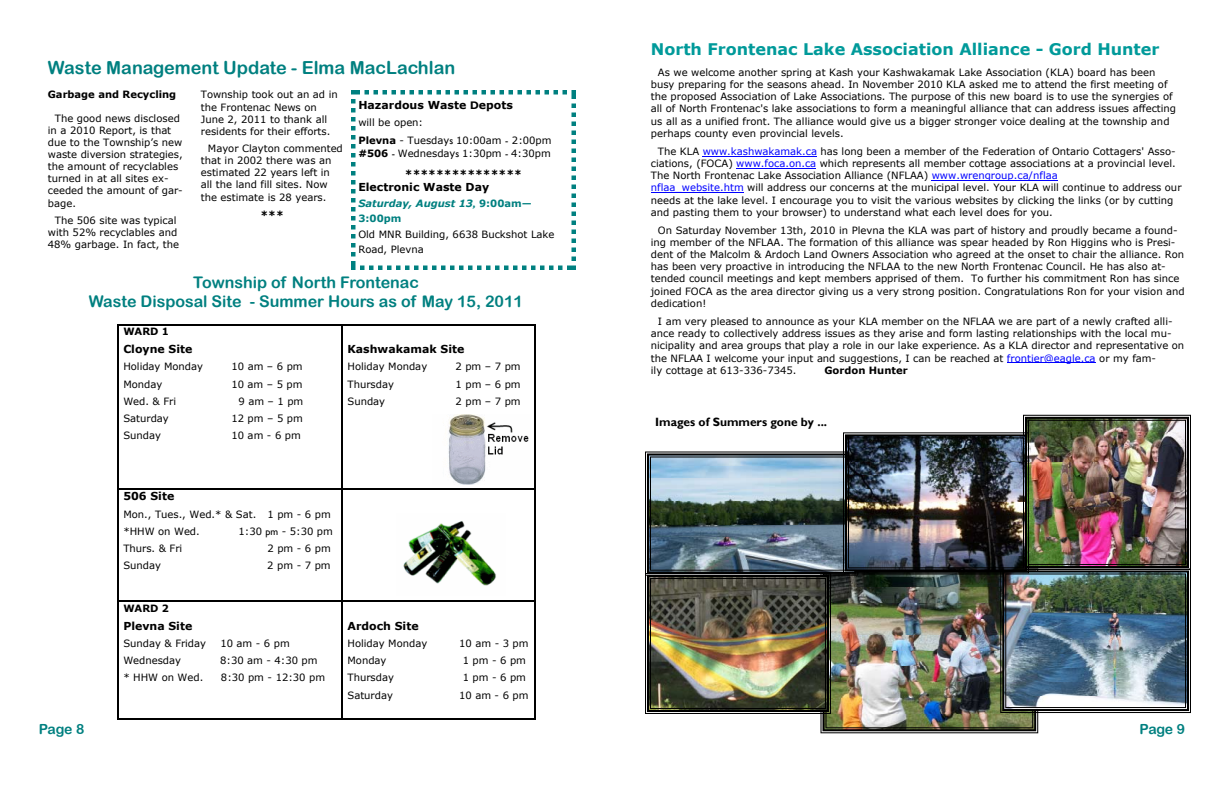
<style>
.page{position:relative;width:1224px;height:792px;background:#fff}
.page>*{position:absolute;margin:0;border:0;box-sizing:border-box;transform-origin:0 0}
.t1{font:18px "Arial Rounded MT Bold";color:#008080}
.t2{font:16px/18.5px "Arial Rounded MT Bold";color:#008080;text-align:center}
.t3{font:700 16px "Verdana";color:#009a9a}
.t4{font:14px "Arial Rounded MT Bold";letter-spacing:-.02em;color:#008080}
.t5{font:700 12px "Gill Sans";color:#000}
.t6{font:700 11px/13.4px "Verdana";color:#000}
.t7{font:10px/12.2px "Verdana";color:#000}
.t8{font:700 10px "Verdana";color:#000}
.t9{font:italic 700 10px/14.9px "Verdana";color:#008080}
.s1{font-family:"Gill Sans"}
.s2{font-weight:700}
.s3{font-style:normal}
.s4{color:#00f}
</style>
<div class="page">
<svg style="left:351px;top:90px;width:225px;height:180px"></svg>
<img style="left:403px;top:521px;width:93px;height:65px">
<img style="left:448px;top:414px;width:81px;height:71px">
<hr style="left:117px;top:324px;width:1px;height:395px;background:#000">
<hr style="left:341px;top:325px;width:1px;height:394px;background:#000">
<hr style="left:534px;top:324px;width:2px;height:395px;background:#000">
<hr style="left:117px;top:324px;width:419px;height:1px;background:#000">
<hr style="left:118px;top:488px;width:416px;height:1px;background:#000">
<hr style="left:118px;top:601px;width:416px;height:1px;background:#000">
<hr style="left:117px;top:719px;width:419px;height:1px;background:#000">
<hr style="left:703px;top:156px;width:114px;height:1px;background:#00f">
<hr style="left:736px;top:168px;width:80px;height:1px;background:#00f">
<hr style="left:932px;top:180px;width:126px;height:1px;background:#00f">
<hr style="left:651px;top:192px;width:93px;height:1px;background:#00f">
<hr style="left:1007px;top:362px;width:89px;height:1px;background:#00f">
<img style="left:645px;top:415px;width:546px;height:318px">
<h1 class="t1" style="left:48px;top:57px;width:409px">Waste Management Update - Elma MacLachlan</h1>
<p class="t8" style="left:48px;top:88px;width:130px">Garbage and Recycling</p>
<p class="t7" style="left:48px;top:112px;width:136px;text-indent:7px">The good news disclosed in a 2010 Report, is that due to the Township’s new waste diversion strategies, the amount of recyclables turned in at all sites ex&shy;ceeded the amount of gar&shy;bage.</p>
<p class="t7" style="left:48px;top:214px;width:133px;text-align:center">The 506 site was typical with 52% recyclables and<br>48% garbage. In fact, the</p>
<p class="t7" style="left:201px;top:89px;width:138px">Township took out an ad in the Frontenac News on<br>June 2, 2011 to thank all residents for their efforts.</p>
<p class="t7" style="left:201px;top:142px;width:144px;text-indent:7px">Mayor Clayton commented that in 2002 there was an estimated 22 years left in all the land fill sites. Now the estimate is 28 years.</p>
<p class="t6" style="left:261px;top:208px;width:25px">***</p>
<p class="t6" style="left:358px;top:98px;width:156px">Hazardous Waste <span class="s1">D</span>epots</p>
<p class="t7" style="left:358px;top:113px;width:195px;line-height:17.6px">will be open:<br><span class="s2">Plevna</span> - Tuesday<span class="s1">s</span> 10:00am <span class="s1">-</span> 2:00pm</p>
<p class="t7" style="left:358px;top:148px;width:194px"><span class="s2">#506</span> <span class="s1">-</span> Wednesday<span class="s1">s</span> 1:30pm <span class="s1">-</span> 4:30pm</p>
<p class="t6" style="left:358px;top:167px;width:165px;text-indent:47px">***************<br>Electronic Waste Day</p>
<p class="t9" style="left:358px;top:196px;width:175px">Saturday, August 13<span class="s1">,</span> <span class="s3">9:00am—<br>3:00pm</span></p>
<p class="t7" style="left:358px;top:226px;width:198px;line-height:15.2px">Old MNR Building, 6638 Buckshot Lake<br>Road, Plevna</p>
<h2 class="t2" style="left:89px;top:273px;width:436px">Township of North Frontenac<br>Waste Disposal Site - Summer Hours as of May 15, 2011</h2>
<p class="t8" style="left:123px;top:324px;width:47px">WARD 1</p>
<p class="t6" style="left:123px;top:342px;width:71px">Cloyne Site</p>
<p class="t7" style="left:123px;top:361px;width:81px">Holiday Monday</p>
<p class="t7" style="left:231px;top:361px;width:73px">10 am – 6 pm</p>
<p class="t7" style="left:123px;top:378px;width:41px">Monday</p>
<p class="t7" style="left:231px;top:378px;width:73px">10 am – 5 pm</p>
<p class="t7" style="left:123px;top:395px;width:54px">Wed. &amp; Fri</p>
<p class="t7" style="left:238px;top:395px;width:66px">9 am – 1 pm</p>
<p class="t7" style="left:123px;top:412px;width:47px">Saturday</p>
<p class="t7" style="left:231px;top:412px;width:73px">12 pm – 5 pm</p>
<p class="t7" style="left:123px;top:429px;width:39px">Sunday</p>
<p class="t7" style="left:231px;top:429px;width:71px">10 am - 6 pm</p>
<p class="t6" style="left:348px;top:342px;width:118px">Kashwakamak Site</p>
<p class="t7" style="left:348px;top:361px;width:81px">Holiday Monday</p>
<p class="t7" style="left:455px;top:361px;width:67px">2 pm – 7 pm</p>
<p class="t7" style="left:348px;top:378px;width:48px">Thursday</p>
<p class="t7" style="left:456px;top:378px;width:67px">1 pm – 6 pm</p>
<p class="t7" style="left:348px;top:395px;width:39px">Sunday</p>
<p class="t7" style="left:456px;top:395px;width:67px">2 pm – 7 pm</p>
<h3 class="t4" style="left:39px;top:720px;width:47px">Page 8</h3>
<p class="t6" style="left:123px;top:489px;width:52px">506 Site</p>
<p class="t7" style="left:123px;top:505px;width:209px;line-height:17.6px">Mon., Tues., Wed.* &amp; Sat. 1 pm - 6 pm *HHW on Wed.</p>
<p class="t7" style="left:239px;top:525px;width:96px">1:30 <span class="s1">pm</span> - 5:30 pm</p>
<p class="t7" style="left:123px;top:542px;width:61px">Thurs. &amp; Fri</p>
<p class="t7" style="left:267px;top:542px;width:65px">2 pm - 6 pm</p>
<p class="t7" style="left:123px;top:559px;width:39px">Sunday</p>
<p class="t7" style="left:267px;top:559px;width:65px">2 pm - 7 pm</p>
<p class="t8" style="left:123px;top:601px;width:47px">WARD 2</p>
<p class="t6" style="left:123px;top:619px;width:71px">Plevna Site</p>
<p class="t7" style="left:123px;top:637px;width:84px">Sunday &amp; Friday</p>
<p class="t7" style="left:220px;top:637px;width:71px">10 am - 6 pm</p>
<p class="t7" style="left:123px;top:654px;width:59px">Wednesday</p>
<p class="t7" style="left:220px;top:654px;width:99px">8:30 am - 4:30 pm</p>
<p class="t7" style="left:123px;top:672px;width:82px">* HHW on Wed.</p>
<p class="t7" style="left:221px;top:672px;width:106px">8:30 pm - 12:30 pm</p>
<p class="t6" style="left:348px;top:619px;width:73px">Ardoch Site</p>
<p class="t7" style="left:348px;top:637px;width:81px">Holiday Monday</p>
<p class="t7" style="left:459px;top:637px;width:71px">10 am - 3 pm</p>
<p class="t7" style="left:348px;top:654px;width:41px">Monday</p>
<p class="t7" style="left:463px;top:654px;width:65px">1 pm - 6 pm</p>
<p class="t7" style="left:348px;top:672px;width:48px">Thursday</p>
<p class="t7" style="left:463px;top:672px;width:65px">1 pm - 6 pm</p>
<p class="t7" style="left:348px;top:689px;width:47px">Saturday</p>
<p class="t7" style="left:459px;top:689px;width:71px">10 am - 6 pm</p>
<h2 class="t3" style="left:651px;top:38px;width:510px">North Frontenac Lake Association Alliance - Gord Hunter</h2>
<p class="t7" style="left:651px;top:66px;width:527px;text-indent:7px">As we welcome another spring at Kash your Kashwakamak Lake Association (KLA) board has been busy preparing for the seasons ahead. In November 2010 KLA asked me to attend the first meeting of the proposed Association of Lake Associations. The purpose of this new board is to use the synergies of all of North Frontenac's lake associations to form a meaningful alliance that can address issues affecting us all as a unified front. The alliance would give us a bigger stronger voice dealing at the township and perhaps county even provincial levels.</p>
<p class="t7" style="left:651px;top:145px;width:532px;text-indent:7px">The KLA <span class="s4">www.kashwakamak.ca</span> has long been a member of the Federation of Ontario Cottagers' Asso&shy;ciations, (FOCA) <span class="s4">www.foca.on.ca</span> which represents all member cottage associations at a provincial level.<br>The North Frontenac Lake Association Alliance (NFLAA) <span class="s4">www.wrengroup.ca/nflaa<br>nflaa_website.htm</span> will address our concerns at the municipal level. Your KLA will continue to address our needs at the lake level. I encourage you to visit the various websites by clicking the links (or by cutting and pasting them to your browser) to understand what each level does for you.</p>
<p class="t7" style="left:651px;top:224px;width:535px;text-indent:7px">On Saturday November 13th, 2010 in Plevna the KLA was part of history and proudly became a found&shy;ing member of the NFLAA. The formation of this alliance was spear headed by Ron Higgins who is Presi&shy;dent of the Malcolm &amp; Ardoch Land Owners Association who agreed at the onset to chair the alliance. Ron has been very proactive in introducing the NFLAA to the new North Frontenac Council. He has also at&shy;tended council meetings and kept members apprised of them. To further his commitment Ron has since joined FOCA as the area director giving us a very strong position. Congratulations Ron for your vision and dedication!</p>
<p class="t7" style="left:651px;top:315px;width:535px;text-indent:7px">I am very pleased to announce as your KLA member on the NFLAA we are part of a newly crafted alli&shy;ance ready to collectively address issues as they arise and form lasting relationships with the local mu&shy;nicipality and area groups that play a role in our lake experience. As a KLA director and representative on the NFLAA I welcome your input and suggestions, I can be reached at <span class="s4">frontier@eagle.ca</span> or my fam-<br>ily cottage at 613-336-7345.</p>
<p class="t8" style="left:825px;top:363px;width:85px">Gordon Hunter</p>
<p class="t5" style="left:655px;top:414px;width:174px">Images of Summers gone by ...</p>
<h3 class="t4" style="left:1140px;top:720px;width:47px">Page 9</h3>
</div>
